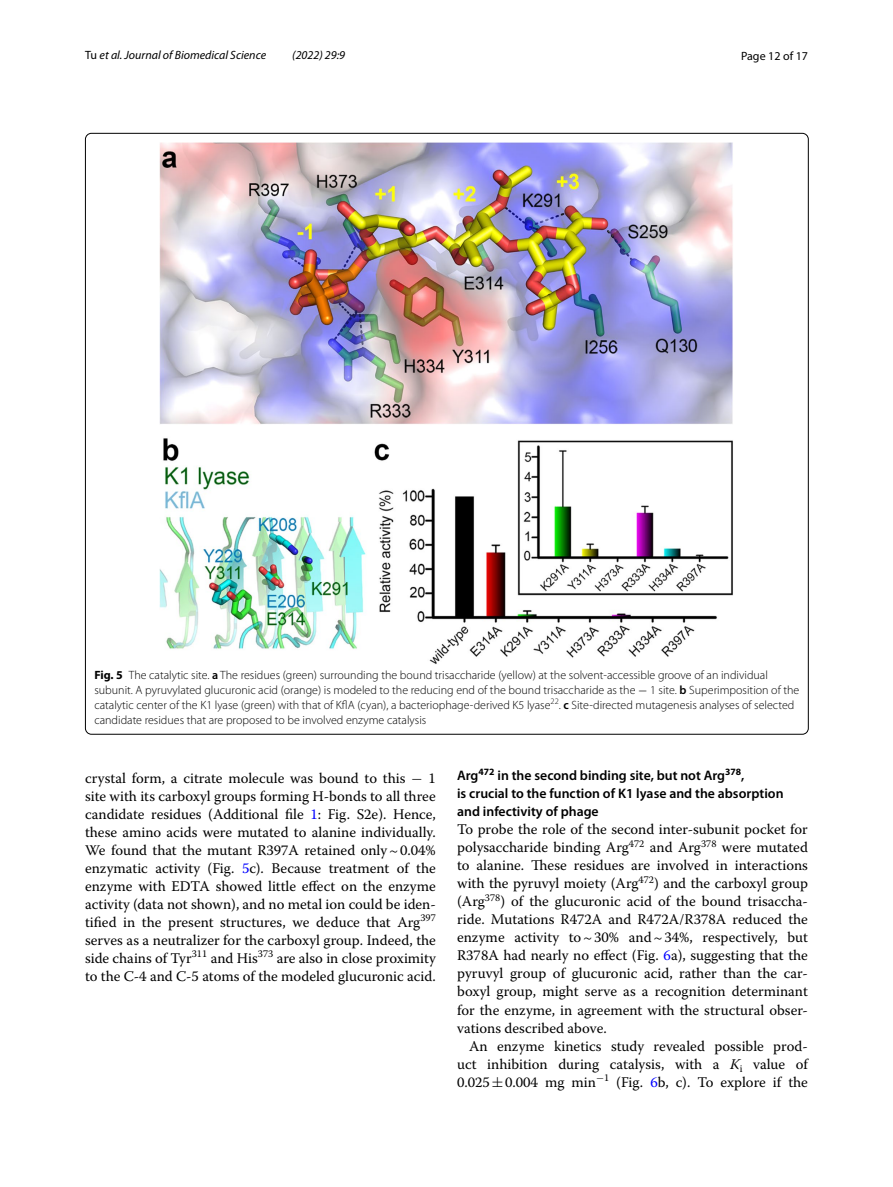
<style>
.page{position:relative;width:893px;height:1187px;background:#fff}
.page>*{position:absolute;margin:0;border:0;box-sizing:border-box;transform-origin:0 0}
.t1{font:14.7px/18px "Warnock Pro";color:#000;text-align:justify}
.t2{font:600 13.8px/18px "Myriad Pro";color:#000}
.t3{font:300 12px/15px "Myriad Pro";color:#000}
.t4{font:italic 12px "Myriad Pro";color:#000}
.t5{font:12px "Myriad Pro";color:#000}
.s1{font-style:normal}
.s2{font-weight:700}
.s3{font-weight:600}
.s4{font-family:"MTSY";font-weight:400}
.s5{font-family:"MTSY"}
.s6{color:#00f}
.s7{font-style:italic}
</style>
<div class="page">
<img style="left:160px;top:142px;width:573px;height:522px">
<p class="t4" style="left:85px;top:48px;width:183px"><span class="s1">Tu</span> et al. Journal of Biomedical Science</p>
<p class="t4" style="left:292px;top:48px;width:54px">(2022) 29:9</p>
<p class="t5" style="left:741px;top:48px;width:68px">Page 12 of 17</p>
<p class="t3" style="left:94px;top:668px;width:706px"><span class="s2">Fig. 5</span> The catalytic site. <span class="s3">a</span> The residues (green) surrounding the bound trisaccharide (yellow) at the solvent-accessible groove of an individual subunit. A pyruvylated glucuronic acid (orange) is modeled to the reducing end of the bound trisaccharide as the <span class="s4">−</span> 1 site. <span class="s3">b</span> Superimposition of the catalytic center of the K1 lyase (green) with that of KflA (cyan), a bacteriophage-derived K5 lyase<sup>22</sup>. <span class="s3">c</span> Site-directed mutagenesis analyses of selected candidate residues that are proposed to be involved enzyme catalysis</p>
<p class="t1" style="left:85px;top:768px;width:352px">crystal form, a citrate molecule was bound to this <span class="s5">−</span> 1 site with its carboxyl groups forming H-bonds to all three candidate residues (Additional file <span class="s6">1</span>: Fig. S2e). Hence, these amino acids were mutated to alanine individually.<br>We found that the mutant R397A retained only~0.04% enzymatic activity (Fig. <span class="s6">5</span>c). Because treatment of the enzyme with EDTA showed little effect on the enzyme activity (data not shown), and no metal ion could be iden&shy;tified in the present structures, we deduce that Arg<sup>397 </sup>serves as a neutralizer for the carboxyl group. Indeed, the side chains of Tyr<sup>311</sup> and His<sup>373</sup> are also in close proximity to the C-4 and C-5 atoms of the modeled glucuronic acid.</p>
<p class="t2" style="left:457px;top:766px;width:328px">Arg<sup>472</sup> in the second binding site, but not Arg<sup>378</sup>,<br>is crucial to the function of K1 lyase and the absorption and infectivity of phage</p>
<p class="t1" style="left:457px;top:820px;width:352px">To probe the role of the second inter-subunit pocket for polysaccharide binding Arg<sup>472</sup> and Arg<sup>378</sup> were mutated to alanine. These residues are involved in interactions with the pyruvyl moiety (Arg<sup>472</sup>) and the carboxyl group (Arg<sup>378</sup>) of the glucuronic acid of the bound trisaccha&shy;ride. Mutations R472A and R472A/R378A reduced the enzyme activity to~30% and~34%, respectively, but R378A had nearly no effect (Fig. <span class="s6">6</span>a), suggesting that the pyruvyl group of glucuronic acid, rather than the car&shy;boxyl group, might serve as a recognition determinant for the enzyme, in agreement with the structural obser&shy;vations described above.</p>
<p class="t1" style="left:457px;top:1036px;width:352px;text-indent:12px">An enzyme kinetics study revealed possible prod&shy;uct inhibition during catalysis, with a <span class="s7">K</span><sub>i</sub> value of 0.025<span class="s5">±</span>0.004 mg min<sup>−</sup><sup>1</sup> (Fig. <span class="s6">6</span>b, c). To explore if the</p>
</div>
